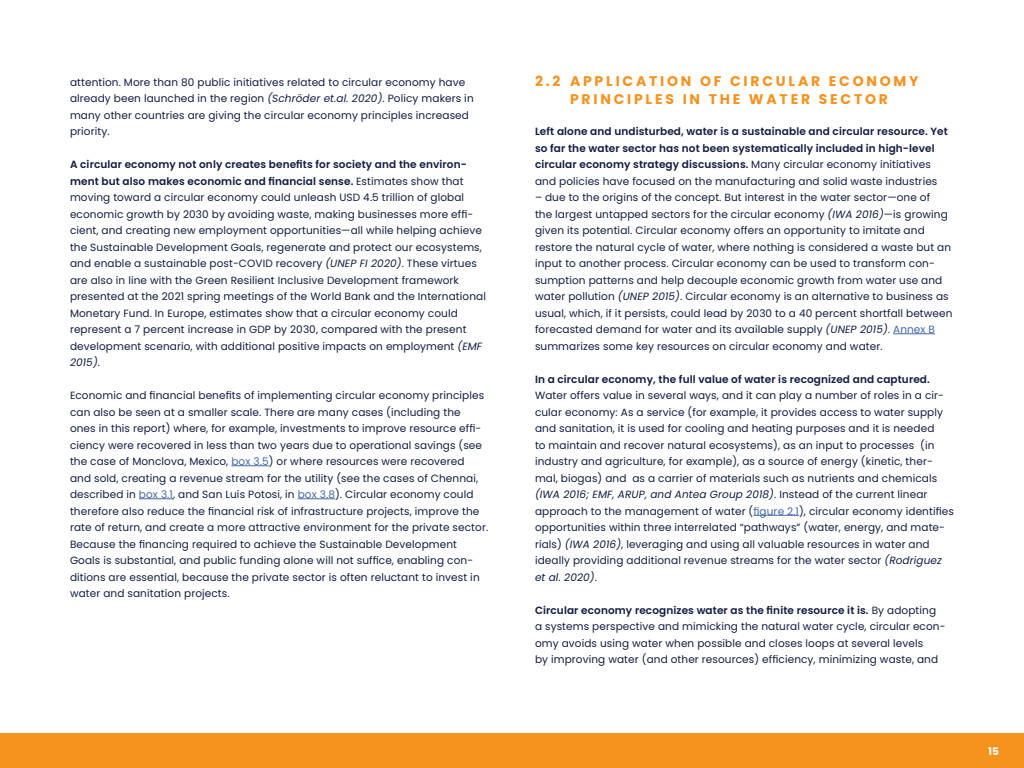
<style>
.page{position:relative;width:1024px;height:768px;background:#fff}
.page>*{position:absolute;margin:0;border:0;box-sizing:border-box;transform-origin:0 0}
.Paragraaf{font:700 14px/18px "Poppins";letter-spacing:.2em;color:#f6921e;text-align:center}
.Platte_tekst{font:10.5px/16.5px "Poppins";letter-spacing:.01em;color:#111c40}
.Platte_tekst-2{font:600 10.5px/16.5px "Poppins";letter-spacing:.01em;color:#111c40}
.t1{font:700 10.5px "Poppins";color:#fff}
.s1{font-style:italic}
.s2{font-weight:600}
.s3{color:#4167a9}
.s4{font-weight:400}
</style>
<div class="page">
<hr style="left:231px;top:466px;width:38px;height:1px;background:#4167a9">
<hr style="left:139px;top:499px;width:34px;height:1px;background:#4167a9">
<hr style="left:298px;top:499px;width:37px;height:1px;background:#4167a9">
<hr style="left:893px;top:334px;width:42px;height:1px;background:#4167a9">
<hr style="left:754px;top:515px;width:45px;height:1px;background:#4167a9">
<div style="left:0;top:733px;width:1024px;height:35px;background:#f6921e"></div>
<p class="Platte_tekst" style="left:70px;top:74px;width:405px">attention. More than 80 public initiatives related to circular economy have already been launched in the region <span class="s1">(Schröder et.al. 2020)</span>. Policy makers in many other countries are giving the circular economy principles increased priority.</p>
<p class="Platte_tekst" style="left:70px;top:156px;width:418px"><span class="s2">A circular economy not only creates benefits for society and the environ&shy;ment but also makes economic and financial sense.</span> Estimates show that moving toward a circular economy could unleash USD 4.5 trillion of global economic growth by 2030 by avoiding waste, making businesses more effi&shy;cient, and creating new employment opportunities—all while helping achieve the Sustainable Development Goals, regenerate and protect our ecosystems, and enable a sustainable post-COVID recovery <span class="s1">(UNEP FI 2020)</span>. These virtues are also in line with the Green Resilient Inclusive Development framework presented at the 2021 spring meetings of the World Bank and the International Monetary Fund. In Europe, estimates show that a circular economy could represent a 7 percent increase in GDP by 2030, compared with the present development scenario, with additional positive impacts on employment <span class="s1">(EMF 2015)</span>.</p>
<p class="Platte_tekst" style="left:70px;top:387px;width:420px">Economic and financial benefits of implementing circular economy principles can also be seen at a smaller scale. There are many cases (including the ones in this report) where, for example, investments to improve resource effi&shy;ciency were recovered in less than two years due to operational savings (see the case of Monclova, Mexico, <span class="s3">box 3.5</span>) or where resources were recovered and sold, creating a revenue stream for the utility (see the cases of Chennai, described in <span class="s3">box 3.1</span>, and San Luis Potosi, in <span class="s3">box 3.8</span>). Circular economy could therefore also reduce the financial risk of infrastructure projects, improve the rate of return, and create a more attractive environment for the private sector.<br>Because the financing required to achieve the Sustainable Development Goals is substantial, and public funding alone will not suffice, enabling con&shy;ditions are essential, because the private sector is often reluctant to invest in water and sanitation projects.</p>
<p class="Paragraaf" style="left:535px;top:72px;width:385px">2.2 APPLICATION OF CIRCULAR ECONOMY<br>PRINCIPLES IN THE WATER SECTOR</p>
<p class="Platte_tekst-2" style="left:535px;top:123px;width:414px">Left alone and undisturbed, water is a sustainable and circular resource. Yet so far the water sector has not been systematically included in high-level circular economy strategy discussions. <span class="s4">Many circular economy initiatives and policies have focused on the manufacturing and solid waste industries</span></p>
<p class="Platte_tekst" style="left:535px;top:189px;width:419px">– due to the origins of the concept. But interest in the water sector—one of<br>the largest untapped sectors for the circular economy <span class="s1">(IWA 2016)</span>—is growing given its potential. Circular economy offers an opportunity to imitate and restore the natural cycle of water, where nothing is considered a waste but an input to another process. Circular economy can be used to transform con&shy;sumption patterns and help decouple economic growth from water use and water pollution <span class="s1">(UNEP 2015)</span>. Circular economy is an alternative to business as usual, which, if it persists, could lead by 2030 to a 40 percent shortfall between forecasted demand for water and its available supply <span class="s1">(UNEP 2015)</span>. <span class="s3">Annex B </span>summarizes some key resources on circular economy and water.</p>
<p class="Platte_tekst" style="left:535px;top:371px;width:420px"><span class="s2">In a circular economy, the full value of water is recognized and captured.<br></span>Water offers value in several ways, and it can play a number of roles in a cir&shy;cular economy: As a service (for example, it provides access to water supply and sanitation, it is used for cooling and heating purposes and it is needed<br>to maintain and recover natural ecosystems), as an input to processes (in industry and agriculture, for example), as a source of energy (kinetic, ther&shy;mal, biogas) and as a carrier of materials such as nutrients and chemicals <span class="s1">(IWA 2016; EMF, ARUP, and Antea Group 2018)</span>. Instead of the current linear approach to the management of water (<span class="s3">figure 2.1</span>), circular economy identifies opportunities within three interrelated “pathways” (water, energy, and mate&shy;rials) <span class="s1">(IWA 2016)</span>, leveraging and using all valuable resources in water and ideally providing additional revenue streams for the water sector <span class="s1">(Rodriguez et al. 2020)</span>.</p>
<p class="Platte_tekst" style="left:535px;top:602px;width:412px"><span class="s2">Circular economy recognizes water as the finite resource it is.</span> By adopting a systems perspective and mimicking the natural water cycle, circular econ&shy;omy avoids using water when possible and closes loops at several levels<br>by improving water (and other resources) efficiency, minimizing waste, and</p>
<p class="t1" style="left:988px;top:745px;width:12px">15</p>
</div>
